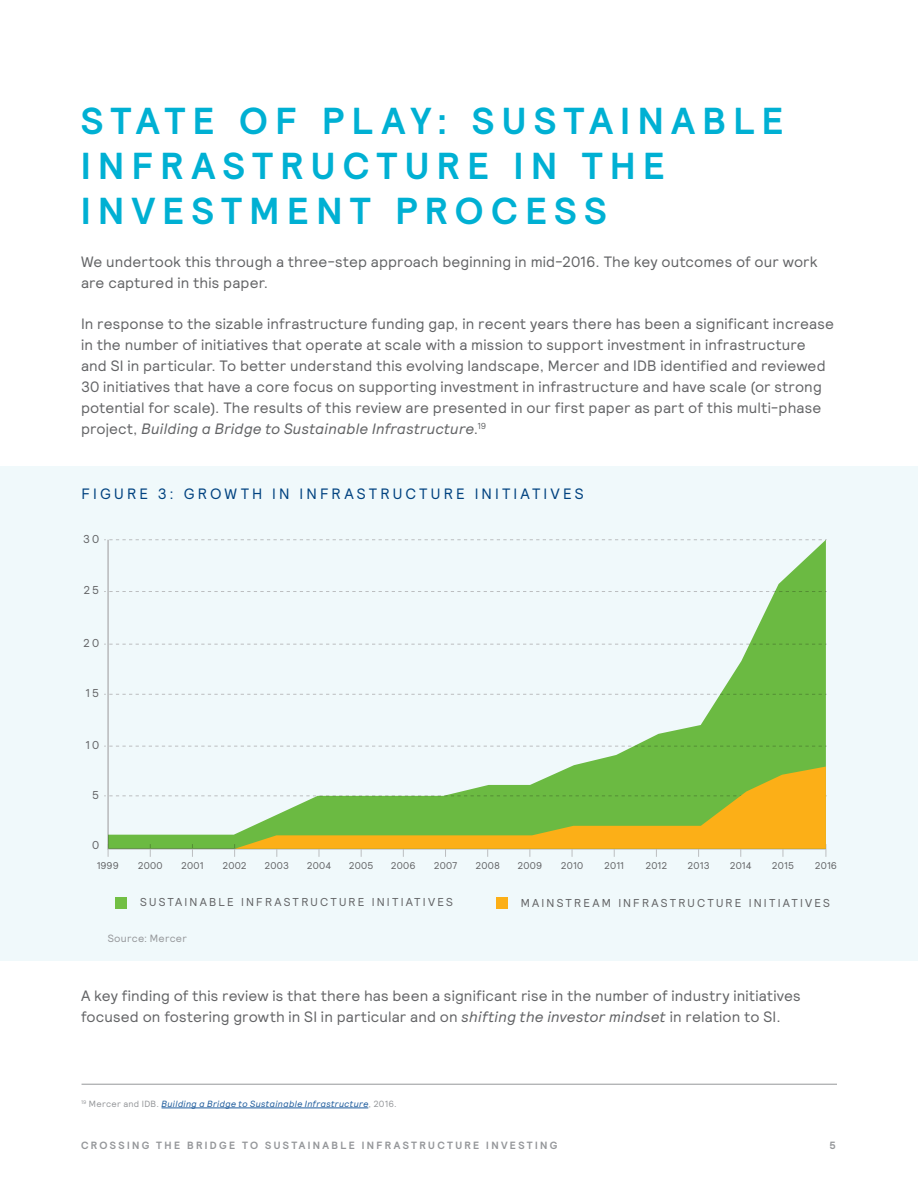
<style>
.page{position:relative;width:918px;height:1188px;background:#fff}
.page>*{position:absolute;margin:0;border:0;box-sizing:border-box;transform-origin:0 0}
.t1{font:700 37.5px/45px "Relative";letter-spacing:.2em;color:#00b0d3}
.t2{font:15px/21px "Relative";letter-spacing:.01em;color:#636466}
.t3{font:15px "Relative";letter-spacing:.21em;color:#004280}
.t4{font:11.4px "Relative";letter-spacing:.19em;color:#636466}
.t5{font:700 10.5px "Relative";letter-spacing:.225em;color:#95979a}
.t6{font:10.5px "Relative";letter-spacing:.025em;color:#95979a}
.t7{font:9.75px "Relative";letter-spacing:.005em;color:#636466}
.t8{font:italic 9px "Relative";letter-spacing:.015em;color:#215e9e}
.s1{font-style:italic}
.s2{font-style:normal;color:#95979a}
</style>
<div class="page">
<hr style="left:162px;top:1108px;width:206px;height:1px;background:#215e9e">
<hr style="left:82px;top:1084px;width:755px;height:1px;background:#95979a">
<div style="left:0;top:467px;width:918px;height:494px;background:#f0f9fb"></div>
<svg style="left:104px;top:539px;width:723px;height:1px"></svg>
<svg style="left:826px;top:844px;width:1px;height:13px"></svg>
<svg style="left:108px;top:540px;width:718px;height:309px"></svg>
<div style="left:116px;top:897px;width:11px;height:11px;background:#72bf44"></div>
<div style="left:496px;top:897px;width:11px;height:11px;background:#fcaf17"></div>
<svg style="left:235px;top:767px;width:591px;height:82px"></svg>
<h1 class="t1" style="left:81px;top:98px;width:704px">STATE OF PLAY: SUSTAINABLE<br>INFRASTRUCTURE IN THE<br>INVESTMENT PROCESS</h1>
<p class="t2" style="left:81px;top:251px;width:738px">We undertook this through a three-step approach beginning in mid-2016. The key outcomes of our work are captured in this paper.</p>
<p class="t2" style="left:81px;top:313px;width:754px">In response to the sizable infrastructure funding gap, in recent years there has been a significant increase in the number of initiatives that operate at scale with a mission to support investment in infrastructure and SI in particular. To better understand this evolving landscape, Mercer and IDB identified and reviewed 30 initiatives that have a core focus on supporting investment in infrastructure and have scale (or strong potential for scale). The results of this review are presented in our first paper as part of this multi-phase project, <span class="s1">Building a Bridge to Sustainable Infrastructure</span>.<sup>19</sup></p>
<p class="t3" style="left:82px;top:484px;width:504px">FIGURE 3: GROWTH IN INFRASTRUCTURE INITIATIVES</p>
<p class="t4" style="left:83px;top:531px;width:18px">30</p>
<p class="t4" style="left:83px;top:583px;width:17px">25</p>
<p class="t4" style="left:83px;top:636px;width:18px">20</p>
<p class="t4" style="left:86px;top:686px;width:15px">15</p>
<p class="t4" style="left:85px;top:738px;width:15px">10</p>
<p class="t4" style="left:92px;top:787px;width:8px">5</p>
<p class="t4" style="left:92px;top:837px;width:9px">0</p>
<p class="t7" style="left:97px;top:859px;width:24px">1999</p>
<p class="t7" style="left:138px;top:859px;width:26px">2000</p>
<p class="t7" style="left:181px;top:859px;width:24px">2001</p>
<p class="t7" style="left:222px;top:859px;width:26px">2002</p>
<p class="t7" style="left:265px;top:859px;width:26px">2003</p>
<p class="t7" style="left:307px;top:859px;width:26px">2004</p>
<p class="t7" style="left:349px;top:859px;width:26px">2005</p>
<p class="t7" style="left:391px;top:859px;width:26px">2006</p>
<p class="t7" style="left:434px;top:859px;width:25px">2007</p>
<p class="t7" style="left:475px;top:859px;width:26px">2008</p>
<p class="t7" style="left:517px;top:859px;width:26px">2009</p>
<p class="t7" style="left:561px;top:859px;width:24px">2010</p>
<p class="t7" style="left:604px;top:859px;width:21px">2011</p>
<p class="t7" style="left:645px;top:859px;width:24px">2012</p>
<p class="t7" style="left:688px;top:859px;width:23px">2013</p>
<p class="t7" style="left:730px;top:859px;width:23px">2014</p>
<p class="t7" style="left:772px;top:859px;width:24px">2015</p>
<p class="t7" style="left:815px;top:859px;width:24px">2016</p>
<p class="t4" style="left:140px;top:895px;width:314px">SUSTAINABLE INFRASTRUCTURE INITIATIVES</p>
<p class="t4" style="left:521px;top:895px;width:311px">MAINSTREAM INFRASTRUCTURE INITIATIVES</p>
<p class="t6" style="left:108px;top:931px;width:81px">Source: Mercer</p>
<p class="t2" style="left:81px;top:985px;width:721px">A key finding of this review is that there has been a significant rise in the number of industry initiatives focused on fostering growth in SI in particular and on <span class="s1">shifting the investor mindset</span> in relation to SI.</p>
<p class="t8" style="left:81px;top:1098px;width:317px"><sup>19</sup> <span class="s2">Mercer and IDB.</span> Building a Bridge to Sustainable Infrastructure<span class="s2">, 2016.</span></p>
<p class="t5" style="left:81px;top:1138px;width:478px">CROSSING THE BRIDGE TO SUSTAINABLE INFRASTRUCTURE INVESTING</p>
<p class="t5" style="left:830px;top:1138px;width:8px">5</p>
</div>
